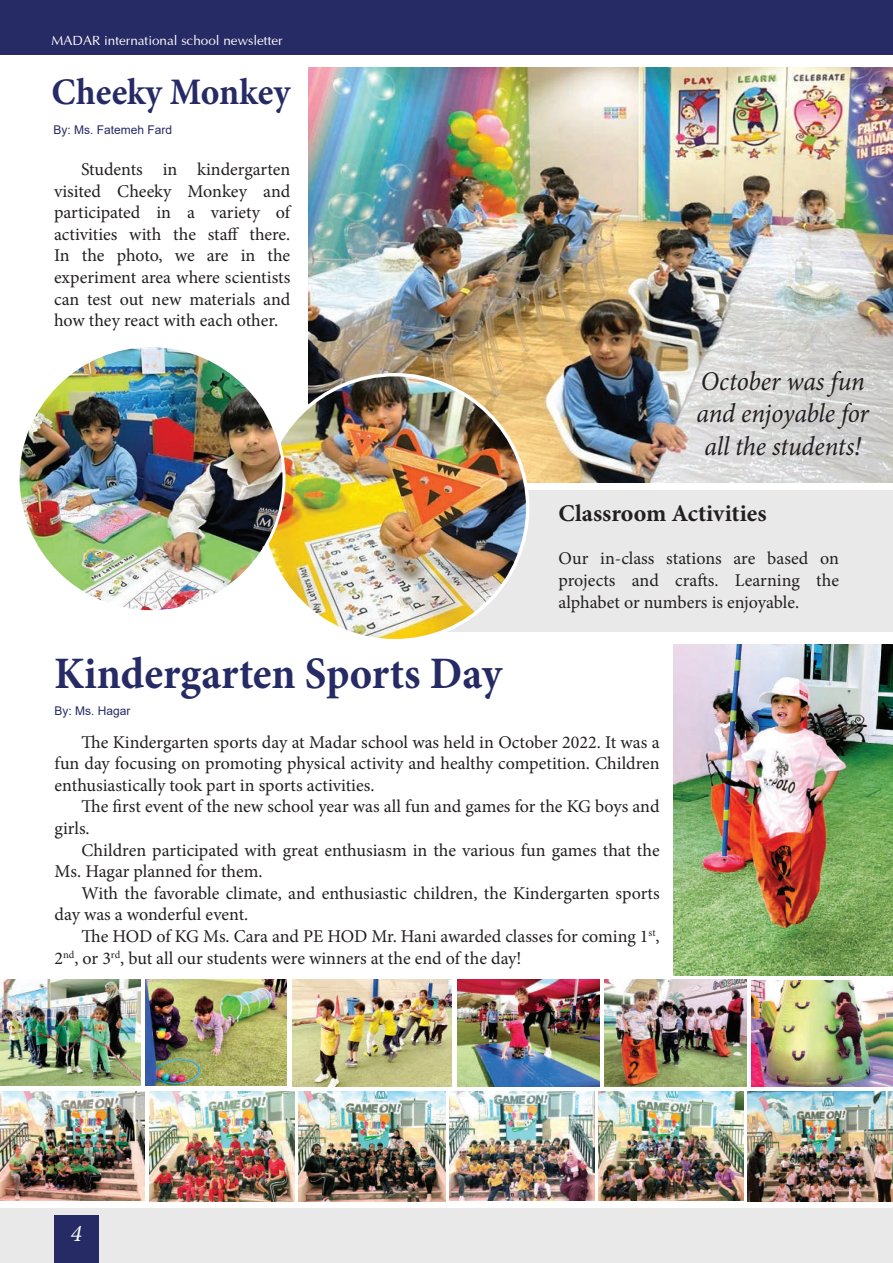
<style>
.page{position:relative;width:893px;height:1263px;background:#fff}
.page>*{position:absolute;margin:0;border:0;box-sizing:border-box;transform-origin:0 0}
.t1{font:700 45px "Minion Pro";color:#262a65;scale:.95 1}
.t2{font:700 37.5px "Minion Pro";color:#262a65;scale:.95 1}
.t3{font:italic 27px/32.4px "Minion Pro";letter-spacing:-.005em;color:#231f20;scale:.95 1}
.t4{font:700 24px "Minion Pro";color:#231f20}
.t5{font:italic 24px "Minion Pro";color:#fff}
.t6{font:18px/21.6px "Minion Pro";color:#231f20}
.t7{font:13.5px "Optima";color:#fff}
.t8{font:12px "Arial";color:#262a65}
</style>
<div class="page">
<div style="left:0;top:0;width:893px;height:54px;background:#262a65"></div>
<div style="left:0;top:1209px;width:893px;height:54px;background:#e9e9e9"></div>
<div style="left:54px;top:1215px;width:44px;height:48px;background:#262a65"></div>
<div style="left:395px;top:490px;width:498px;height:141px;background:#e9e9e9"></div>
<img style="left:309px;top:68px;width:584px;height:414px">
<img style="left:262px;top:375px;width:266px;height:266px;border-radius:133px">
<img style="left:18px;top:346px;width:266px;height:266px;border-radius:133px">
<img style="left:292px;top:980px;width:160px;height:106px">
<img style="left:457px;top:980px;width:142px;height:106px">
<img style="left:604px;top:980px;width:142px;height:106px">
<img style="left:751px;top:980px;width:142px;height:107px">
<img style="left:673px;top:645px;width:220px;height:330px">
<img style="left:0;top:980px;width:140px;height:105px">
<img style="left:146px;top:980px;width:141px;height:106px">
<img style="left:0;top:1092px;width:145px;height:108px">
<img style="left:149px;top:1092px;width:146px;height:109px">
<img style="left:299px;top:1092px;width:147px;height:110px">
<img style="left:449px;top:1092px;width:146px;height:109px">
<img style="left:598px;top:1092px;width:146px;height:109px">
<img style="left:747px;top:1092px;width:146px;height:109px">
<p class="t7" style="left:52px;top:30px;width:233px">MADAR international school newsletter</p>
<h2 class="t2" style="left:52px;top:66px;width:253px">Cheeky Monkey</h2>
<p class="t8" style="left:54px;top:121px;width:120px">By: Ms. Fatemeh Fard</p>
<p class="t6" style="left:54px;top:158px;width:238px;text-align:justify;text-indent:27px">Students in kindergarten visited Cheeky Monkey and participated in a variety of activities with the staff there.<br>In the photo, we are in the experiment area where scientists can test out new materials and how they react with each other.</p>
<h1 class="t1" style="left:54px;top:642px;width:473px">Kindergarten Sports Day</h1>
<p class="t8" style="left:55px;top:703px;width:78px">By: Ms. Hagar</p>
<h3 class="t3" style="left:697px;top:365px;width:183px">October was fun and enjoyable for all the students!</h3>
<h3 class="t4" style="left:559px;top:496px;width:209px">Classroom Activities</h3>
<p class="t6" style="left:559px;top:548px;width:282px;text-align:justify">Our in-class stations are based on projects and crafts. Learning the alphabet or numbers is enjoyable.</p>
<p class="t6" style="left:55px;top:731px;width:607px;text-align:justify;text-indent:27px">The Kindergarten sports day at Madar school was held in October 2022. It was a fun day focusing on promoting physical activity and healthy competition. Children enthusiastically took part in sports activities.</p>
<p class="t6" style="left:55px;top:796px;width:606px;text-indent:27px">The first event of the new school year was all fun and games for the KG boys and girls.</p>
<p class="t6" style="left:55px;top:839px;width:607px;text-indent:27px">Children participated with great enthusiasm in the various fun games that the<br>Ms. Hagar planned for them.</p>
<p class="t6" style="left:55px;top:882px;width:606px;text-indent:27px">With the favorable climate, and enthusiastic children, the Kindergarten sports day was a wonderful event.</p>
<p class="t6" style="left:55px;top:925px;width:607px;text-indent:27px">The HOD of KG Ms. Cara and PE HOD Mr. Hani awarded classes for coming 1<sup>st</sup>,<br>2<sup>nd</sup>, or 3<sup>rd</sup>, but all our students were winners at the end of the day!</p>
<h3 class="t5" style="left:70px;top:1217px;width:13px">4</h3>
</div>
